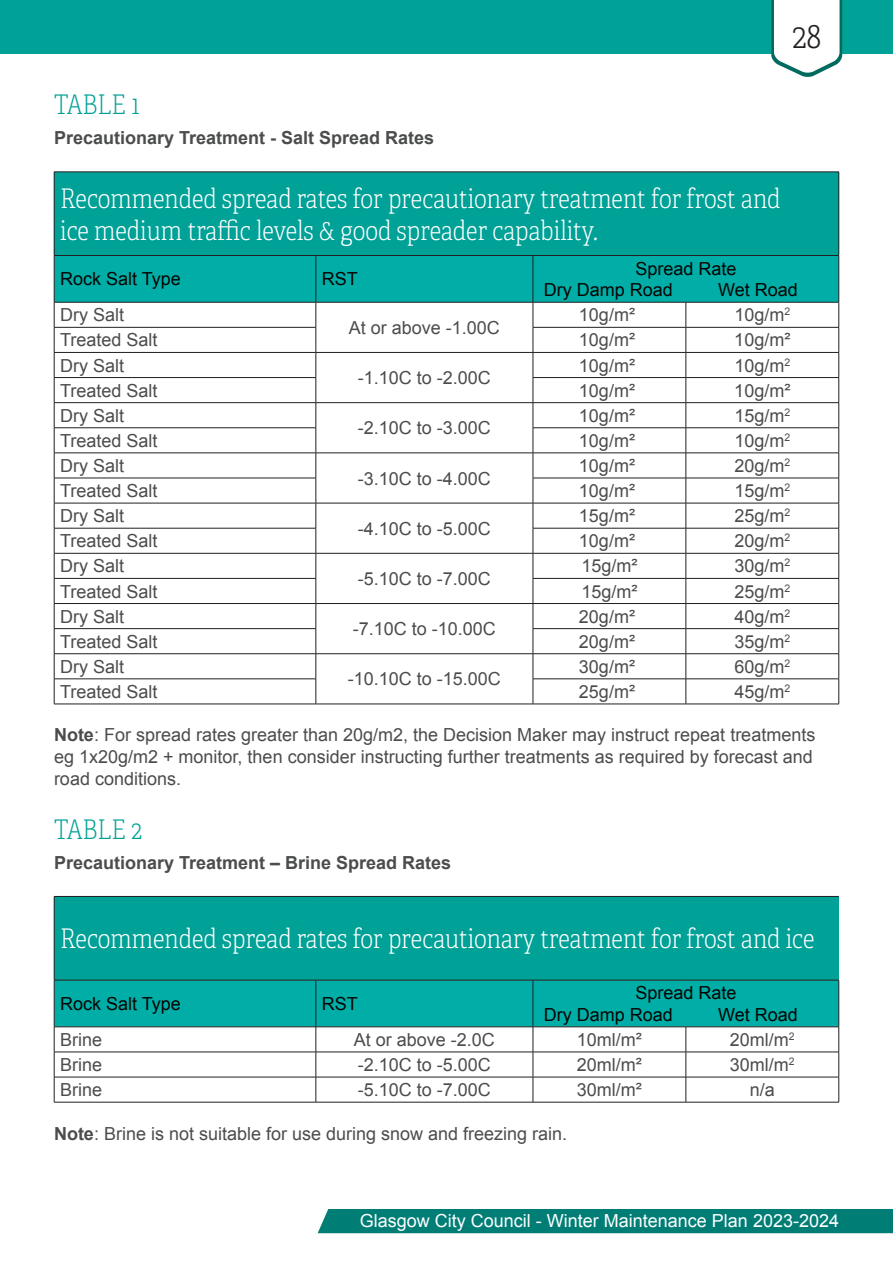
<style>
.page{position:relative;width:893px;height:1263px;background:#fff}
.page>*{position:absolute;margin:0;border:0;box-sizing:border-box;transform-origin:0 0}
.t1{font:100 36px "Adelle Condensed";color:#231f20}
.Sub_Headings{font:100 27px "Adelle Condensed";color:#fff}
.Sub_Headings-2{font:100 27px "Adelle Condensed";color:#00a197}
.t2{font:18px/21.6px "Arial";color:#4b4c4d}
.t3{font:18px "Arial";color:#040503}
.t4{font:700 18px "Arial";color:#4b4c4d}
.t5{font:18px "Arial";color:#fff}
.s1{font-weight:700}
</style>
<div class="page">
<div style="left:0;top:0;width:893px;height:54px;background:#00a197"></div>
<svg style="left:771px;top:0;width:71px;height:77px"></svg>
<div style="left:318px;top:1209px;width:575px;height:24px;background:#007e76"></div>
<div style="left:54px;top:172px;width:785px;height:83px;background:#00a197"></div>
<svg style="left:54px;top:256px;width:785px;height:448px"></svg>
<hr style="left:54px;top:704px;width:262px;height:1px;background:#231f20">
<hr style="left:316px;top:704px;width:217px;height:1px;background:#231f20">
<hr style="left:533px;top:704px;width:153px;height:1px;background:#231f20">
<hr style="left:686px;top:704px;width:153px;height:1px;background:#231f20">
<hr style="left:54px;top:172px;width:262px;height:1px;background:#231f20">
<hr style="left:54px;top:172px;width:1px;height:83px;background:#231f20">
<hr style="left:316px;top:172px;width:217px;height:1px;background:#231f20">
<hr style="left:533px;top:172px;width:153px;height:1px;background:#231f20">
<hr style="left:686px;top:172px;width:153px;height:1px;background:#231f20">
<hr style="left:838px;top:172px;width:1px;height:83px;background:#231f20">
<hr style="left:54px;top:255px;width:262px;height:1px;background:#231f20">
<hr style="left:54px;top:256px;width:1px;height:46px;background:#231f20">
<hr style="left:54px;top:302px;width:262px;height:1px;background:#231f20">
<hr style="left:316px;top:255px;width:217px;height:1px;background:#231f20">
<hr style="left:316px;top:256px;width:1px;height:46px;background:#231f20">
<hr style="left:316px;top:302px;width:217px;height:1px;background:#231f20">
<hr style="left:533px;top:255px;width:153px;height:1px;background:#231f20">
<hr style="left:533px;top:256px;width:1px;height:46px;background:#231f20">
<hr style="left:686px;top:255px;width:153px;height:1px;background:#231f20">
<hr style="left:838px;top:256px;width:1px;height:46px;background:#231f20">
<hr style="left:533px;top:302px;width:153px;height:1px;background:#231f20">
<hr style="left:686px;top:302px;width:153px;height:1px;background:#231f20">
<div style="left:54px;top:896px;width:785px;height:84px;background:#00a197"></div>
<hr style="left:54px;top:896px;width:262px;height:1px;background:#231f20">
<hr style="left:54px;top:897px;width:1px;height:83px;background:#231f20">
<hr style="left:316px;top:896px;width:217px;height:1px;background:#231f20">
<hr style="left:533px;top:896px;width:153px;height:1px;background:#231f20">
<hr style="left:686px;top:896px;width:153px;height:1px;background:#231f20">
<hr style="left:54px;top:1102px;width:262px;height:1px;background:#231f20">
<hr style="left:316px;top:1102px;width:217px;height:1px;background:#231f20">
<svg style="left:54px;top:980px;width:785px;height:122px"></svg>
<hr style="left:686px;top:1077px;width:153px;height:1px;background:#231f20">
<hr style="left:533px;top:1102px;width:153px;height:1px;background:#231f20">
<hr style="left:686px;top:1102px;width:153px;height:1px;background:#231f20">
<h1 class="t1" style="left:792px;top:14px;width:30px">28</h1>
<p class="Sub_Headings-2" style="left:54px;top:88px;width:87px">TABLE 1</p>
<p class="t4" style="left:54px;top:126px;width:382px">Precautionary Treatment - Salt Spread Rates</p>
<p class="Sub_Headings" style="left:60px;top:182px;width:722px">Recommended spread rates for precautionary treatment for frost and</p>
<p class="Sub_Headings" style="left:60px;top:214px;width:539px">ice medium traffic levels &amp; good spreader capability.</p>
<p class="t3" style="left:60px;top:267px;width:122px">Rock Salt Type</p>
<p class="t3" style="left:322px;top:267px;width:37px">RST</p>
<p class="t3" style="left:635px;top:256px;width:103px">Spread Rate</p>
<p class="t3" style="left:544px;top:278px;width:131px">Dry Damp Road</p>
<p class="t3" style="left:718px;top:278px;width:81px">Wet Road</p>
<p class="t2" style="left:579px;top:304px;width:58px">10g/m²</p>
<p class="t2" style="left:734px;top:304px;width:57px">10g/m<sup>2</sup></p>
<p class="t2" style="left:60px;top:304px;width:66px">Dry Salt</p>
<p class="t2" style="left:349px;top:317px;width:153px">At or above -1.00C</p>
<p class="t2" style="left:60px;top:329px;width:99px">Treated Salt</p>
<p class="t2" style="left:579px;top:329px;width:58px">10g/m²</p>
<p class="t2" style="left:734px;top:329px;width:58px">10g/m²</p>
<p class="t2" style="left:60px;top:355px;width:66px">Dry Salt</p>
<p class="t2" style="left:579px;top:355px;width:58px">10g/m²</p>
<p class="t2" style="left:734px;top:355px;width:57px">10g/m<sup>2</sup></p>
<p class="t2" style="left:358px;top:367px;width:135px">-1.10C to -2.00C</p>
<p class="t2" style="left:60px;top:380px;width:99px">Treated Salt</p>
<p class="t2" style="left:579px;top:380px;width:58px">10g/m²</p>
<p class="t2" style="left:734px;top:380px;width:58px">10g/m²</p>
<p class="t2" style="left:60px;top:405px;width:66px">Dry Salt</p>
<p class="t2" style="left:579px;top:405px;width:58px">10g/m²</p>
<p class="t2" style="left:734px;top:405px;width:57px">15g/m<sup>2</sup></p>
<p class="t2" style="left:358px;top:417px;width:135px">-2.10C to -3.00C</p>
<p class="t2" style="left:60px;top:430px;width:99px">Treated Salt</p>
<p class="t2" style="left:579px;top:430px;width:58px">10g/m²</p>
<p class="t2" style="left:734px;top:430px;width:57px">10g/m<sup>2</sup></p>
<p class="t2" style="left:60px;top:455px;width:66px">Dry Salt</p>
<p class="t2" style="left:579px;top:455px;width:58px">10g/m²</p>
<p class="t2" style="left:734px;top:455px;width:57px">20g/m<sup>2</sup></p>
<p class="t2" style="left:358px;top:468px;width:135px">-3.10C to -4.00C</p>
<p class="t2" style="left:60px;top:480px;width:99px">Treated Salt</p>
<p class="t2" style="left:579px;top:480px;width:58px">10g/m²</p>
<p class="t2" style="left:734px;top:480px;width:57px">15g/m<sup>2</sup></p>
<p class="t2" style="left:60px;top:505px;width:66px">Dry Salt</p>
<p class="t2" style="left:579px;top:505px;width:58px">15g/m²</p>
<p class="t2" style="left:734px;top:505px;width:57px">25g/m<sup>2</sup></p>
<p class="t2" style="left:358px;top:518px;width:135px">-4.10C to -5.00C</p>
<p class="t2" style="left:60px;top:530px;width:99px">Treated Salt</p>
<p class="t2" style="left:579px;top:530px;width:58px">10g/m²</p>
<p class="t2" style="left:734px;top:530px;width:57px">20g/m<sup>2</sup></p>
<p class="t2" style="left:60px;top:555px;width:66px">Dry Salt</p>
<p class="t2" style="left:581px;top:555px;width:58px">15g/m²</p>
<p class="t2" style="left:734px;top:555px;width:57px">30g/m<sup>2</sup></p>
<p class="t2" style="left:358px;top:568px;width:135px">-5.10C to -7.00C</p>
<p class="t2" style="left:60px;top:581px;width:99px">Treated Salt</p>
<p class="t2" style="left:581px;top:581px;width:58px">15g/m²</p>
<p class="t2" style="left:734px;top:581px;width:57px">25g/m<sup>2</sup></p>
<p class="t2" style="left:60px;top:606px;width:66px">Dry Salt</p>
<p class="t2" style="left:579px;top:606px;width:58px">20g/m²</p>
<p class="t2" style="left:734px;top:606px;width:57px">40g/m<sup>2</sup></p>
<p class="t2" style="left:353px;top:618px;width:145px">-7.10C to -10.00C</p>
<p class="t2" style="left:60px;top:631px;width:99px">Treated Salt</p>
<p class="t2" style="left:579px;top:631px;width:58px">20g/m²</p>
<p class="t2" style="left:734px;top:631px;width:57px">35g/m<sup>2</sup></p>
<p class="t2" style="left:60px;top:656px;width:66px">Dry Salt</p>
<p class="t2" style="left:579px;top:656px;width:58px">30g/m²</p>
<p class="t2" style="left:734px;top:656px;width:57px">60g/m<sup>2</sup></p>
<p class="t2" style="left:348px;top:668px;width:155px">-10.10C to -15.00C</p>
<p class="t2" style="left:60px;top:681px;width:99px">Treated Salt</p>
<p class="t2" style="left:579px;top:681px;width:58px">25g/m²</p>
<p class="t2" style="left:734px;top:681px;width:57px">45g/m<sup>2</sup></p>
<p class="t2" style="left:54px;top:724px;width:763px"><span class="s1">Note</span>: For spread rates greater than 20g/m2, the Decision Maker may instruct repeat treatments</p>
<p class="t2" style="left:54px;top:746px;width:760px">eg 1x20g/m2 + monitor, then consider instructing further treatments as required by forecast and road conditions.</p>
<p class="Sub_Headings-2" style="left:54px;top:813px;width:89px">TABLE 2</p>
<p class="t4" style="left:54px;top:850px;width:399px">Precautionary Treatment – Brine Spread Rates</p>
<p class="Sub_Headings" style="left:60px;top:923px;width:756px">Recommended spread rates for precautionary treatment for frost and ice</p>
<p class="t3" style="left:60px;top:992px;width:122px">Rock Salt Type</p>
<p class="t3" style="left:322px;top:992px;width:37px">RST</p>
<p class="t3" style="left:635px;top:981px;width:103px">Spread Rate</p>
<p class="t3" style="left:544px;top:1003px;width:131px">Dry Damp Road</p>
<p class="t3" style="left:718px;top:1003px;width:81px">Wet Road</p>
<p class="t2" style="left:60px;top:1029px;width:44px">Brine</p>
<p class="t2" style="left:354px;top:1029px;width:143px">At or above -2.0C</p>
<p class="t2" style="left:577px;top:1029px;width:66px">10ml/m²</p>
<p class="t2" style="left:730px;top:1029px;width:66px">20ml/m<sup>2</sup></p>
<p class="t2" style="left:60px;top:1054px;width:44px">Brine</p>
<p class="t2" style="left:358px;top:1054px;width:135px">-2.10C to -5.00C</p>
<p class="t2" style="left:577px;top:1054px;width:66px">20ml/m²</p>
<p class="t2" style="left:730px;top:1054px;width:66px">30ml/m<sup>2</sup></p>
<p class="t2" style="left:60px;top:1079px;width:44px">Brine</p>
<p class="t2" style="left:358px;top:1079px;width:135px">-5.10C to -7.00C</p>
<p class="t2" style="left:577px;top:1079px;width:66px">30ml/m²</p>
<p class="t2" style="left:750px;top:1079px;width:27px">n/a</p>
<p class="t2" style="left:54px;top:1122px;width:515px"><span class="s1">Note</span>: Brine is not suitable for use during snow and freezing rain.</p>
<p class="t5" style="left:360px;top:1209px;width:481px">Glasgow City Council - Winter Maintenance Plan 2023-2024</p>
</div>
